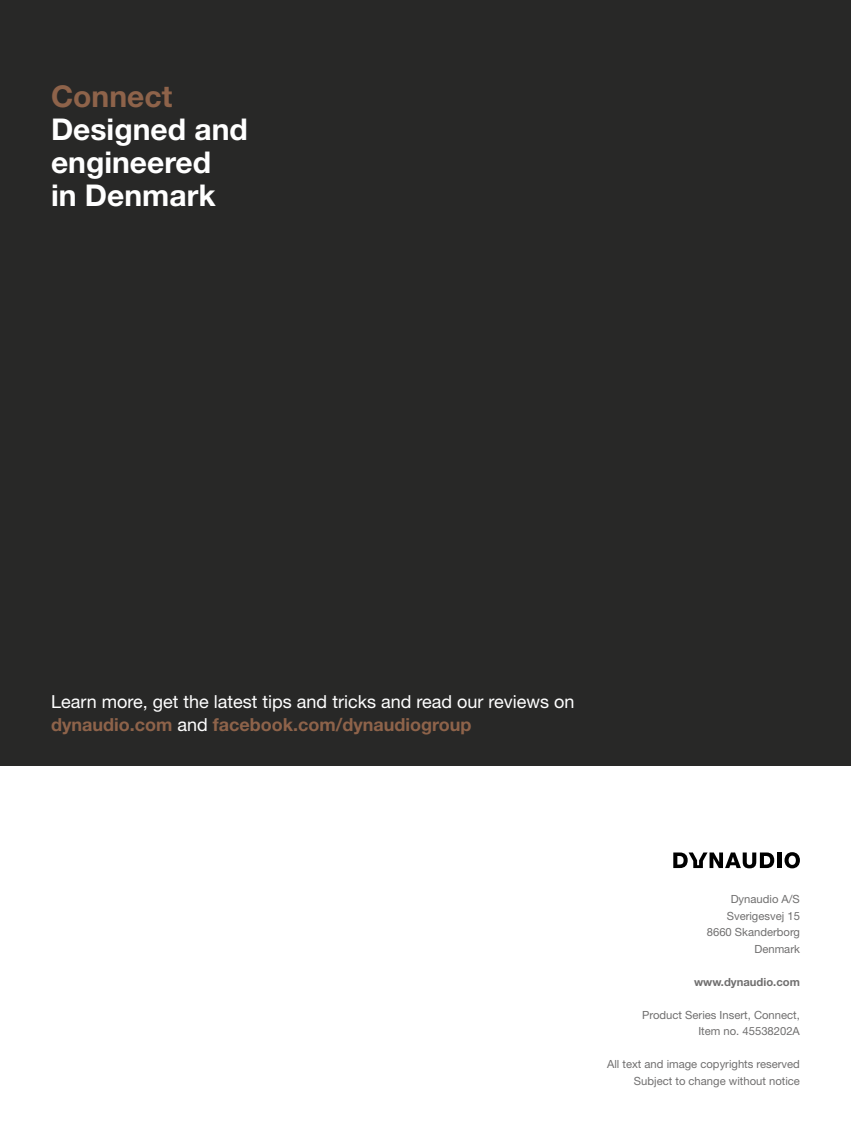
<style>
.page{position:relative;width:851px;height:1136px;background:#fff}
.page>*{position:absolute;margin:0;border:0;box-sizing:border-box;transform-origin:0 0}
.t1{font:700 30px/33px "Helvetica Neue LT Std";color:#fff}
.t2{font:700 30px "Helvetica Neue LT Std";color:#8e634a}
.t3{font:18px/22.5px "Helvetica Neue LT Std";color:#fff}
.t4{font:11.25px/16.5px "Helvetica Neue LT Std";color:#706f6f;text-align:right}
.t5{font:700 11.25px "Helvetica Neue LT Std";color:#706f6f}
.s1{font-weight:700;color:#8e634a}
</style>
<div class="page">
<div style="left:0;top:0;width:850px;height:765px;background:#282827"></div>
<svg style="left:673px;top:852px;width:101px;height:16px"></svg>
<hr style="left:777px;top:852px;width:4px;height:16px;background:#000">
<svg style="left:784px;top:852px;width:15px;height:16px"></svg>
<h1 class="t2" style="left:51px;top:77px;width:123px">Connect</h1>
<h1 class="t1" style="left:51px;top:112px;width:198px">Designed and engineered<br>in Denmark</h1>
<h2 class="t3" style="left:51px;top:690px;width:525px">Learn more, get the latest tips and tricks and read our reviews on <span class="s1">dynaudio.com</span> and <span class="s1">facebook.com/dynaudiogroup</span></h2>
<p class="t4" style="left:706px;top:890px;width:95px">Dynaudio A/S<br>Sverigesvej 15<br>8660 Skanderborg<br>Denmark</p>
<p class="t5" style="left:694px;top:974px;width:107px">www.dynaudio.com</p>
<p class="t4" style="left:642px;top:1006px;width:159px">Product Series Insert, Connect,<br>Item no. 45538202A</p>
<p class="t4" style="left:607px;top:1055px;width:194px">All text and image copyrights reserved<br>Subject to change without notice</p>
</div>
